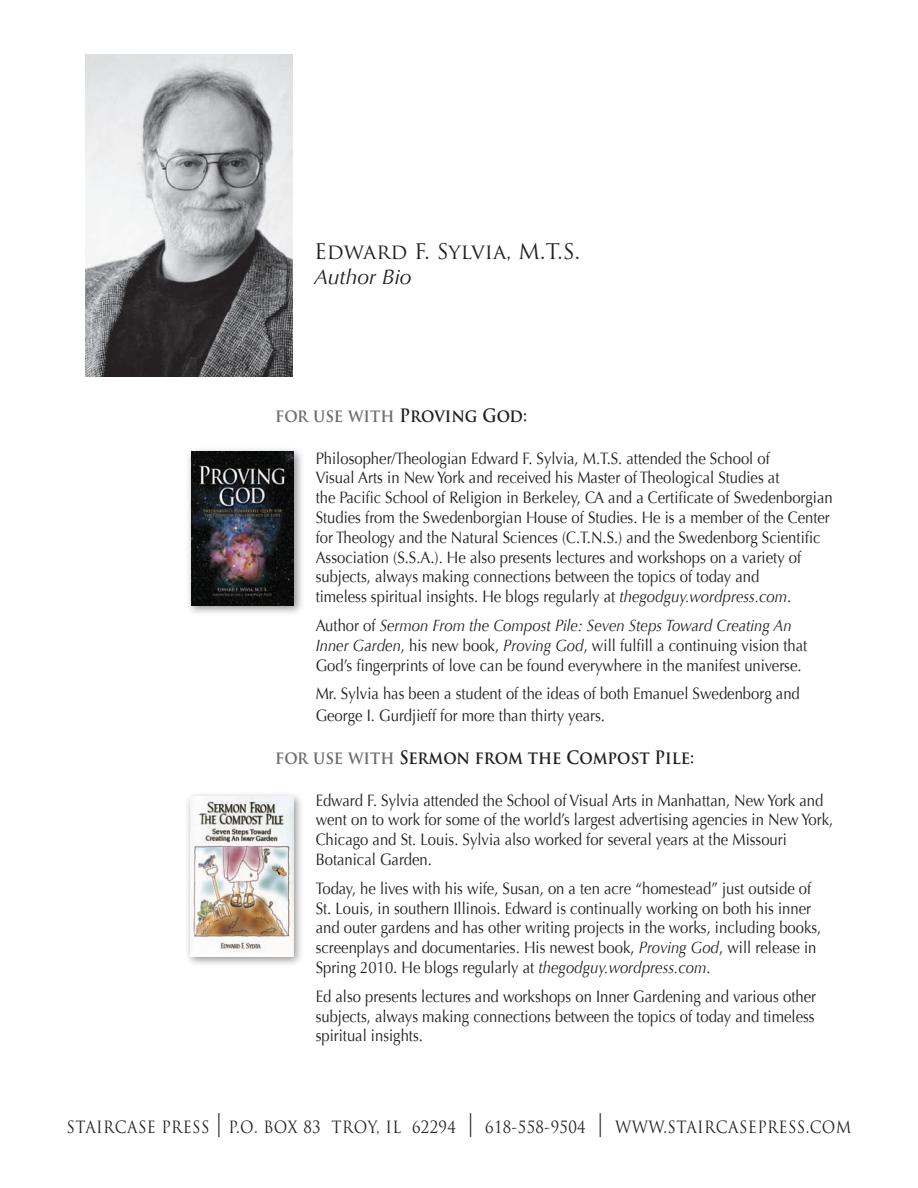
<style>
.page{position:relative;width:918px;height:1188px;background:#fff}
.page>*{position:absolute;margin:0;border:0;box-sizing:border-box;transform-origin:0 0}
.t1{font:21px "Trajan Pro";color:#231f20}
.t2{font:italic 21px "Optima";color:#231f20}
.t3{font:700 18px "Trajan Pro";color:#231f20;scale:.9 1}
.t4{font:16.5px/19.8px "Optima";color:#231f20;scale:.9 1}
.t5{font:16.5px "Trajan Pro";letter-spacing:.025em;color:#231f20;scale:.9 1}
.t6{font:italic 16.5px "Optima";color:#231f20;scale:.9 1}
.s1{color:#6c6d70}
.s2{font-style:italic}
.s3{font-style:normal}
.s4{font-family:"Trebuchet MS";font-size:28.8px}
</style>
<div class="page">
<div style="left:185px;top:791px;width:119px;height:176px;background:#231f20;opacity:.49"></div>
<img style="left:190px;top:797px;width:103px;height:159px">
<div style="left:186px;top:446px;width:119px;height:170px;background:#231f20;opacity:.49"></div>
<img style="left:191px;top:451px;width:103px;height:155px">
<img style="left:86px;top:54px;width:206px;height:323px">
<p class="t1" style="left:314px;top:238px;width:267px">Edward F. Sylvia, M.T.S.</p>
<p class="t2" style="left:314px;top:265px;width:99px">Author Bio</p>
<p class="t3" style="left:275px;top:404px;width:281px"><span class="s1">for use with</span> Proving God:</p>
<p class="t4" style="left:316px;top:448px;width:506px">Philosopher/Theologian Edward F. Sylvia, M.T.S. attended the School of</p>
<p class="t4" style="left:316px;top:468px;width:517px">Visual Arts in New York and received his Master of Theological Studies at</p>
<p class="t4" style="left:316px;top:488px;width:576px">the Pacific School of Religion in Berkeley, CA and a Certificate of Swedenborgian Studies from the Swedenborgian House of Studies. He is a member of the Center for Theology and the Natural Sciences (C.T.N.S.) and the Swedenborg Scientific Association (S.S.A.). He also presents lectures and workshops on a variety of</p>
<p class="t4" style="left:316px;top:567px;width:495px">subjects, always making connections between the topics of today and</p>
<p class="t4" style="left:316px;top:587px;width:530px">timeless spiritual insights. He blogs regularly at <span class="s2">thegodguy.wordpress.com</span>.</p>
<p class="t6" style="left:316px;top:616px;width:530px"><span class="s3">Author of</span> Sermon From the Compost Pile: Seven Steps Toward Creating An</p>
<p class="t4" style="left:316px;top:636px;width:548px"><span class="s2">Inner Garden</span>, his new book, <span class="s2">Proving God</span>, will fulfill a continuing vision that<br>God’s fingerprints of love can be found everywhere in the manifest universe.</p>
<p class="t4" style="left:316px;top:683px;width:540px;line-height:21.6px">Mr. Sylvia has been a student of the ideas of both Emanuel Swedenborg and<br>George I. Gurdjieff for more than thirty years.</p>
<p class="t3" style="left:275px;top:746px;width:467px"><span class="s1">for use with</span> Sermon from the Compost Pile:</p>
<p class="t4" style="left:316px;top:790px;width:577px">Edward F. Sylvia attended the School of Visual Arts in Manhattan, New York and went on to work for some of the world’s largest advertising agencies in New York,<br>Chicago and St. Louis. Sylvia also worked for several years at the Missouri</p>
<p class="t4" style="left:316px;top:850px;width:131px">Botanical Garden.</p>
<p class="t4" style="left:316px;top:879px;width:563px">Today, he lives with his wife, Susan, on a ten acre “homestead” just outside of St. Louis, in southern Illinois. Edward is continually working on both his inner and outer gardens and has other writing projects in the works, including books, screenplays and documentaries. His newest book, <span class="s2">Proving God</span>, will release in Spring 2010. He blogs regularly at <span class="s2">thegodguy.wordpress.com</span>.</p>
<p class="t4" style="left:316px;top:986px;width:558px;text-align:justify">Ed also presents lectures and workshops on Inner Gardening and various other subjects, always making connections between the topics of today and timeless spiritual insights.</p>
<p class="t5" style="left:67px;top:1116px;width:873px">STAIRCASE PRESS <span class="s4">|</span> P.O. BOX 83 TROY, IL 62294 <span class="s4">|</span> 618-558-9504 <span class="s4">|</span> WWW.STAIRCASEPRESS.COM</p>
</div>
